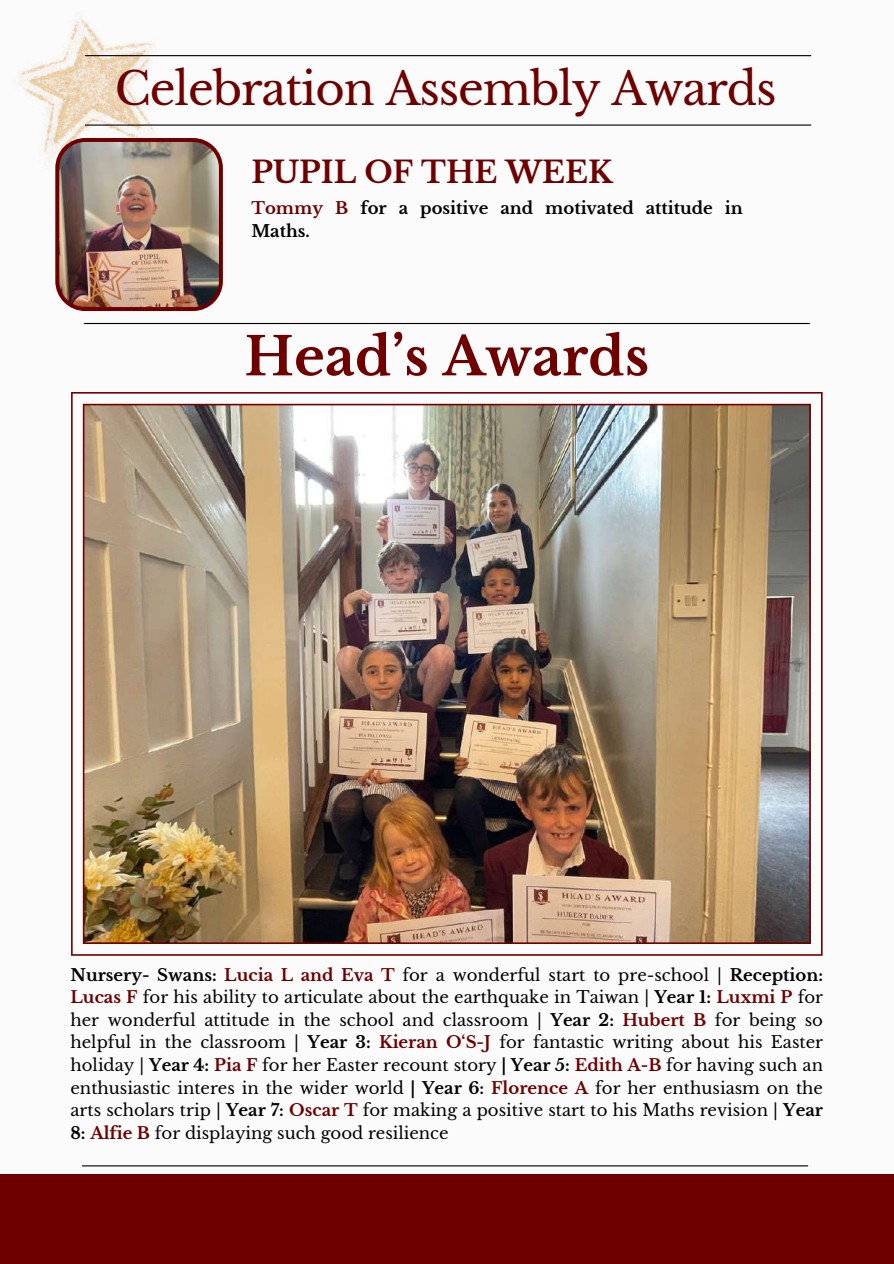
<style>
.page{position:relative;width:894px;height:1264px;background:#fff}
.page>*{position:absolute;margin:0;border:0;box-sizing:border-box;transform-origin:0 0}
.t1{font:700 52.5px "Libre Baskerville";color:#6e0000}
.t2{font:45px "Libre Baskerville";letter-spacing:-.025em;color:#6e0000}
.t3{font:700 30px "Libre Baskerville";color:#6e0000}
.t4{font:16.5px/22.5px "Libre Baskerville";color:#010101;text-align:justify}
.t5{font:700 16.5px/22.5px "Libre Baskerville";color:#010101}
.s1{color:#6e0000}
.s2{font-weight:700}
.s3{font-weight:700;color:#6e0000}
</style>
<div class="page">
<div style="left:0;top:0;width:893px;height:1263px;background:#fbfbfb"></div>
<img style="left:18px;top:12px;width:162px;height:151px">
<hr style="left:85px;top:55px;width:725px;height:1px;background:#000">
<hr style="left:82px;top:1165px;width:725px;height:1px;background:#000">
<hr style="left:85px;top:124px;width:725px;height:2px;background:#000">
<div style="left:0;top:1174px;width:893px;height:89px;background:#6e0000"></div>
<hr style="left:84px;top:323px;width:725px;height:1px;background:#000">
<img style="left:71px;top:392px;width:751px;height:563px">
<img style="left:55px;top:138px;width:168px;height:173px">
<h2 class="t2" style="left:115px;top:61px;width:663px">Celebration Assembly Awards</h2>
<h3 class="t3" style="left:251px;top:154px;width:363px">PUPIL OF THE WEEK</h3>
<p class="t5" style="left:251px;top:197px;width:493px"><span class="s1">Tommy B</span> for a positive and motivated attitude in<br>Maths.</p>
<h1 class="t1" style="left:244px;top:324px;width:406px">Head’s Awards</h1>
<p class="t4" style="left:70px;top:963px;width:753px"><span class="s2">Nursery- Swans:</span> <span class="s3">Lucia L and Eva T</span> for a wonderful start to pre-school | <span class="s2">Reception:<br></span><span class="s3">Lucas F</span> for his ability to articulate about the earthquake in Taiwan | <span class="s2">Year 1:</span> <span class="s3">Luxmi P</span> for her wonderful attitude in the school and classroom | <span class="s2">Year 2:</span> <span class="s3">Hubert B</span> for being so helpful in the classroom | <span class="s2">Year 3:</span> <span class="s3">Kieran O‘S-J</span> for fantastic writing about his Easter holiday | <span class="s2">Year 4:</span> <span class="s3">Pia F</span> for her Easter recount story <span class="s2">| Year 5:</span> <span class="s3">Edith A-B</span> for having such an enthusiastic interes in the wider world <span class="s2">| Year 6:</span> <span class="s3">Florence A</span> for her enthusiasm on the arts scholars trip | <span class="s2">Year 7:</span> <span class="s3">Oscar T</span> for making a positive start to his Maths revision | <span class="s2">Year 8:</span> <span class="s3">Alfie B</span> for displaying such good resilience</p>
</div>
